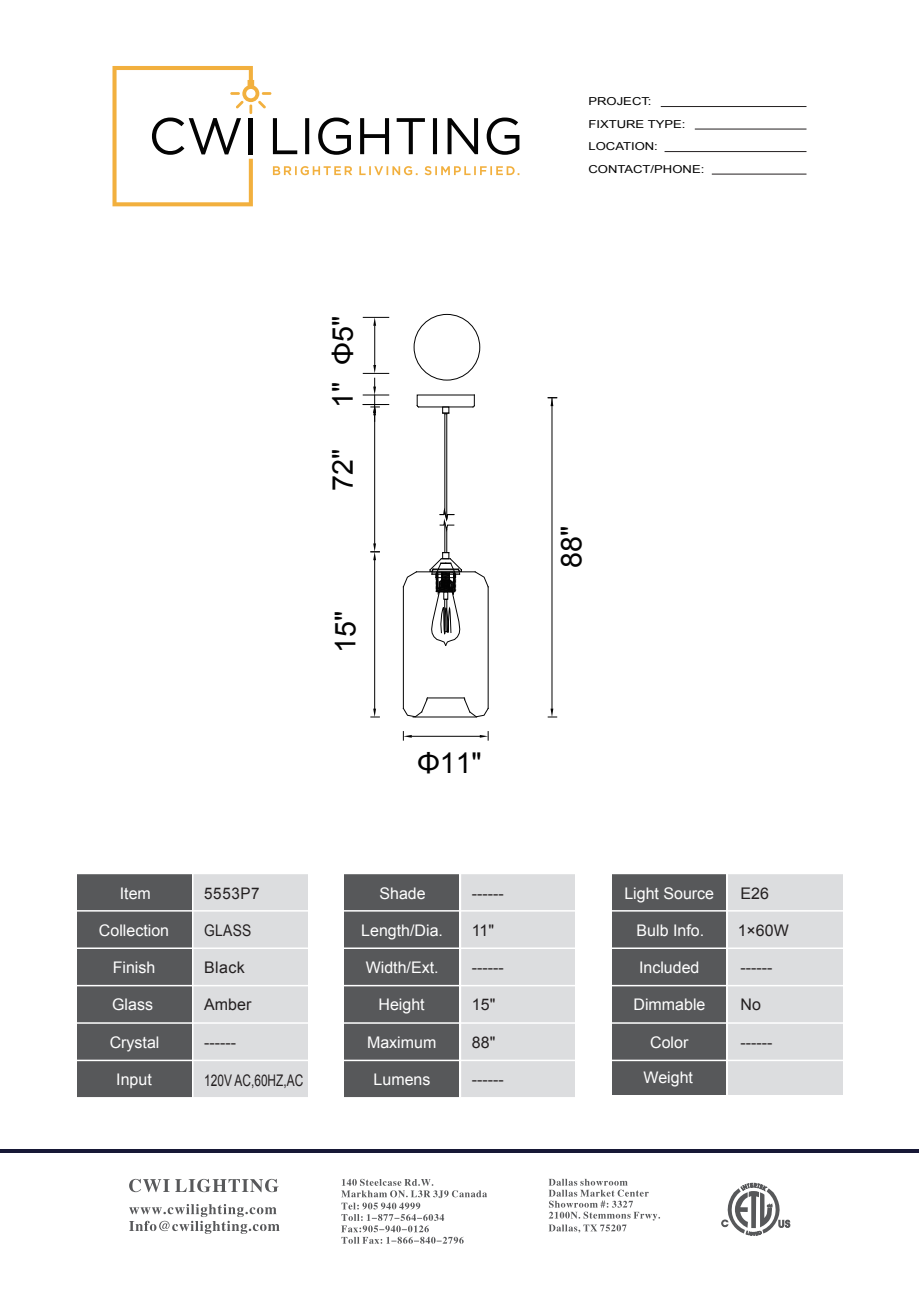
<style>
.page{position:relative;width:919px;height:1289px;background:#fff}
.page>*{position:absolute;margin:0;border:0;box-sizing:border-box;transform-origin:0 0}
.t1{font:28.65px "Arial";color:#030303}
.t2{font:16.05px "Arial";color:#fff}
.t3{font:16.05px "Arial";color:#231f20}
.t4{font:16.05px "Arial";color:#231f20;scale:.74 1}
.t5{font:16.05px "Arial";color:#231f20;scale:.95 1}
.t6{font:16.05px "Arial";color:#231f20;scale:.87 1}
.t7{font:10.95px/22.4px "Arial";color:#030303;scale:1.19 1}
.s1{color:#000}
</style>
<div class="page">
<hr style="left:403px;top:587px;width:1px;height:121px;background:#030303">
<svg style="left:402px;top:697px;width:26px;height:20px"></svg>
<hr style="left:427px;top:697px;width:37px;height:1px;background:#030303">
<hr style="left:413px;top:716px;width:63px;height:1px;background:#030303">
<hr style="left:487px;top:587px;width:1px;height:121px;background:#030303">
<svg style="left:463px;top:697px;width:26px;height:20px"></svg>
<hr style="left:444px;top:414px;width:1px;height:98px;background:#030303">
<hr style="left:446px;top:414px;width:1px;height:105px;background:#030303">
<svg style="left:402px;top:506px;width:87px;height:157px"></svg>
<svg style="left:416px;top:394px;width:59px;height:20px"></svg>
<hr style="left:374px;top:326px;width:1px;height:39px;background:#030303">
<svg style="left:363px;top:317px;width:25px;height:9px"></svg>
<hr style="left:374px;top:415px;width:1px;height:128px;background:#030303">
<svg style="left:363px;top:365px;width:25px;height:56px"></svg>
<hr style="left:374px;top:560px;width:1px;height:148px;background:#030303">
<svg style="left:371px;top:543px;width:8px;height:17px"></svg>
<svg style="left:371px;top:708px;width:8px;height:9px"></svg>
<hr style="left:551px;top:398px;width:1px;height:310px;background:#030303">
<svg style="left:548px;top:397px;width:8px;height:9px"></svg>
<svg style="left:548px;top:708px;width:8px;height:9px"></svg>
<hr style="left:412px;top:736px;width:68px;height:1px;background:#030303">
<svg style="left:403px;top:731px;width:9px;height:9px"></svg>
<svg style="left:480px;top:731px;width:8px;height:9px"></svg>
<div style="left:413px;top:314px;width:67px;height:66px;border:1px solid #030303;border-radius:50%"></div>
<hr style="left:0;top:1149px;width:918px;height:4px;background:#171836">
<div style="left:611px;top:873px;width:115px;height:221px;background:#57585a"></div>
<div style="left:77px;top:873px;width:114px;height:224px;background:#57585a"></div>
<div style="left:344px;top:873px;width:115px;height:224px;background:#57585a"></div>
<div style="left:728px;top:873px;width:114px;height:221px;background:#dcdddf"></div>
<div style="left:193px;top:873px;width:115px;height:224px;background:#dcdddf"></div>
<div style="left:460px;top:873px;width:115px;height:224px;background:#dcdddf"></div>
<hr style="left:76px;top:872px;width:767px;height:2px;background:#fff">
<hr style="left:76px;top:910px;width:767px;height:1px;background:#fff">
<hr style="left:76px;top:947px;width:767px;height:2px;background:#fff">
<hr style="left:76px;top:984px;width:767px;height:2px;background:#fff">
<hr style="left:76px;top:1022px;width:767px;height:1px;background:#fff">
<hr style="left:76px;top:1059px;width:767px;height:2px;background:#fff">
<hr style="left:459px;top:857px;width:2px;height:240px;background:#fff">
<svg style="left:721px;top:1182px;width:69px;height:53px"></svg>
<svg style="left:341px;top:1178px;width:146px;height:65px"></svg>
<svg style="left:548px;top:1178px;width:112px;height:54px"></svg>
<svg style="left:129px;top:1178px;width:149px;height:14px"></svg>
<svg style="left:129px;top:1204px;width:150px;height:29px"></svg>
<hr style="left:660px;top:106px;width:146px;height:1px;background:#231f20">
<hr style="left:694px;top:129px;width:112px;height:1px;background:#231f20">
<hr style="left:664px;top:151px;width:142px;height:1px;background:#231f20">
<hr style="left:711px;top:174px;width:95px;height:1px;background:#231f20">
<svg style="left:112px;top:66px;width:407px;height:140px"></svg>
<p class="t7" style="left:588px;top:91px;width:99px">PROJECT:<br>FIXTURE TYPE:<br>LOCATION:<br>CONTACT/PHONE:</p>
<h1 class="t1" style="left:324px;top:408px;width:94px;rotate:-90deg">1" <span class="s1">Φ5</span>"</h1>
<h1 class="t1" style="left:324px;top:491px;width:44px;rotate:-90deg">72"</h1>
<h1 class="t1" style="left:326px;top:652px;width:44px;rotate:-90deg">15"</h1>
<h1 class="t1" style="left:417px;top:744px;width:66px"><span class="s1">Φ</span>11"</h1>
<p class="t2" style="left:120px;top:882px;width:33px">Item</p>
<p class="t2" style="left:99px;top:920px;width:72px">Collection</p>
<p class="t2" style="left:113px;top:957px;width:44px">Finish</p>
<p class="t2" style="left:112px;top:994px;width:42px">Glass</p>
<p class="t2" style="left:110px;top:1031px;width:51px">Crystal</p>
<p class="t2" style="left:116px;top:1068px;width:37px">Input</p>
<p class="t5" style="left:204px;top:882px;width:60px">5553P7</p>
<p class="t2" style="left:379px;top:882px;width:48px">Shade</p>
<p class="t2" style="left:361px;top:920px;width:83px">Length/Dia.</p>
<p class="t2" style="left:365px;top:957px;width:74px">Width/Ext.</p>
<p class="t2" style="left:378px;top:994px;width:48px">Height</p>
<p class="t2" style="left:367px;top:1031px;width:71px">Maximum</p>
<p class="t3" style="left:472px;top:882px;width:33px">------</p>
<p class="t3" style="left:472px;top:920px;width:24px">11"</p>
<p class="t6" style="left:204px;top:920px;width:56px">GLASS</p>
<p class="t3" style="left:204px;top:957px;width:42px">Black</p>
<p class="t3" style="left:472px;top:957px;width:33px">------</p>
<p class="t3" style="left:472px;top:994px;width:25px">15"</p>
<p class="t3" style="left:472px;top:1031px;width:25px">88"</p>
<p class="t3" style="left:472px;top:1068px;width:33px">------</p>
<p class="t3" style="left:204px;top:994px;width:49px">Amber</p>
<p class="t3" style="left:204px;top:1031px;width:33px">------</p>
<p class="t4" style="left:204px;top:1069px;width:135px">120V AC,60HZ,AC</p>
<p class="t2" style="left:373px;top:1068px;width:58px">Lumens</p>
<h1 class="t1" style="left:552px;top:568px;width:44px;rotate:-90deg">88"</h1>
<p class="t2" style="left:624px;top:882px;width:91px">Light Source</p>
<p class="t2" style="left:636px;top:920px;width:69px">Bulb Info.</p>
<p class="t2" style="left:639px;top:957px;width:62px">Included</p>
<p class="t2" style="left:633px;top:994px;width:73px">Dimmable</p>
<p class="t2" style="left:650px;top:1031px;width:40px">Color</p>
<p class="t2" style="left:643px;top:1066px;width:51px">Weight</p>
<p class="t3" style="left:740px;top:882px;width:30px">E26</p>
<p class="t3" style="left:737px;top:920px;width:53px">1×60W</p>
<p class="t3" style="left:740px;top:957px;width:33px">------</p>
<p class="t3" style="left:740px;top:994px;width:22px">No</p>
<p class="t3" style="left:740px;top:1031px;width:33px">------</p>
</div>
